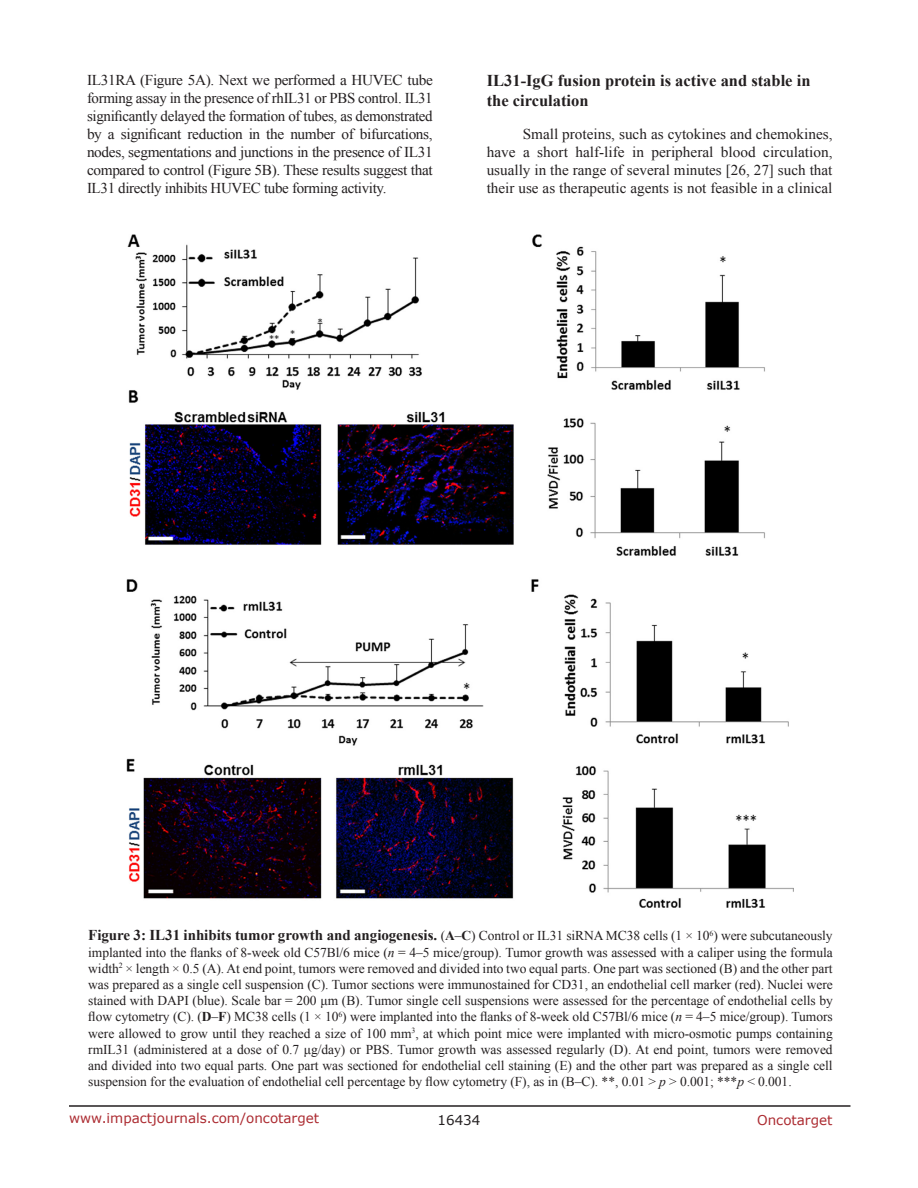
<style>
.page{position:relative;width:918px;height:1188px;background:#fff}
.page>*{position:absolute;margin:0;border:0;box-sizing:border-box;transform-origin:0 0}
.SubHeading_middle{font:700 16.5px/19.8px "Times New Roman";color:#231f20}
.BodyText{font:15px/18px "Times New Roman";letter-spacing:-.01em;color:#231f20;text-align:justify}
.FigureText{font:13.5px/16.2px "Times New Roman";letter-spacing:-.005em;color:#231f20;text-align:justify}
.t1{font:13.5px "Verdana";color:#ac2b31}
.t2{font:13.5px "Verdana";color:#231f20}
.s1{font-weight:700;font-size:15px}
.s2{font-weight:700}
.s3{font-style:italic}
</style>
<div class="page">
<hr style="left:69px;top:1105px;width:781px;height:2px;background:#231f20">
<img style="left:126px;top:235px;width:667px;height:672px">
<p class="BodyText" style="left:87px;top:71px;width:347px">IL31RA (Figure 5A). Next we performed a HUVEC tube forming assay in the presence of rhIL31 or PBS control. IL31 significantly delayed the formation of tubes, as demonstrated by a significant reduction in the number of bifurcations, nodes, segmentations and junctions in the presence of IL31 compared to control (Figure 5B). These results suggest that IL31 directly inhibits HUVEC tube forming activity.</p>
<p class="SubHeading_middle" style="left:487px;top:70px;width:325px">IL31-IgG fusion protein is active and stable in the circulation</p>
<p class="BodyText" style="left:487px;top:125px;width:347px;text-indent:36px">Small proteins, such as cytokines and chemokines, have a short half-life in peripheral blood circulation, usually in the range of several minutes [26, 27] such that their use as therapeutic agents is not feasible in a clinical</p>
<p class="FigureText" style="left:88px;top:928px;width:746px"><span class="s1">Figure 3: IL31 inhibits tumor growth and angiogenesis.</span> (<span class="s2">A</span>–<span class="s2">C</span>) Control or IL31 siRNA MC38 cells (1 × 10<sup>6</sup>) were subcutaneously implanted into the flanks of 8-week old C57Bl/6 mice (<span class="s3">n</span> = 4–5 mice/group). Tumor growth was assessed with a caliper using the formula width<sup>2</sup> × length × 0.5 (A). At end point, tumors were removed and divided into two equal parts. One part was sectioned (B) and the other part was prepared as a single cell suspension (C). Tumor sections were immunostained for CD31, an endothelial cell marker (red). Nuclei were stained with DAPI (blue). Scale bar = 200 μm (B). Tumor single cell suspensions were assessed for the percentage of endothelial cells by flow cytometry (C). (<span class="s2">D</span>–<span class="s2">F</span>) MC38 cells (1 × 10<sup>6</sup>) were implanted into the flanks of 8-week old C57Bl/6 mice (<span class="s3">n</span> = 4–5 mice/group). Tumors were allowed to grow until they reached a size of 100 mm<sup>3</sup>, at which point mice were implanted with micro-osmotic pumps containing rmIL31 (administered at a dose of 0.7 μg/day) or PBS. Tumor growth was assessed regularly (D). At end point, tumors were removed and divided into two equal parts. One part was sectioned for endothelial cell staining (E) and the other part was prepared as a single cell suspension for the evaluation of endothelial cell percentage by flow cytometry (F), as in (B–C). **, 0.01 &gt; <span class="s3">p</span> &gt; 0.001; ***<span class="s3">p</span> &lt; 0.001.</p>
<p class="t1" style="left:69px;top:1109px;width:252px">www.impactjournals.com/oncotarget</p>
<p class="t2" style="left:438px;top:1111px;width:44px">16434</p>
<p class="t1" style="left:757px;top:1111px;width:77px">Oncotarget</p>
</div>
